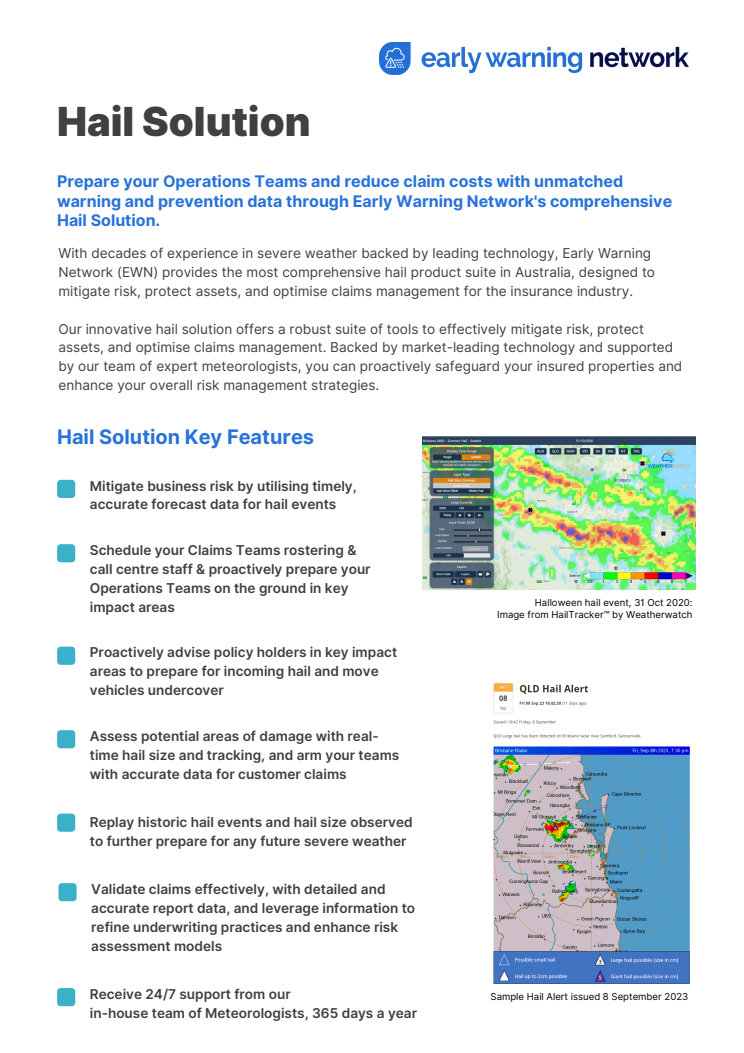
<style>
.page{position:relative;width:744px;height:1053px;background:#fff}
.page>*{position:absolute;margin:0;border:0;box-sizing:border-box;transform-origin:0 0}
.t1{font:900 40px "Inter";color:#404040}
.t2{font:700 20px "Inter";color:#2772db}
.t3{font:700 16px/19.8px "Inter";color:#2772db}
.t4{font:600 13.6px/18.9px "Inter";color:#404040}
.t5{font:13.6px/18.9px "Inter";color:#404040}
.t6{font:9.6px "Inter";color:#000}
</style>
<div class="page">
<img style="left:380px;top:43px;width:308px;height:31px">
<svg style="left:57px;top:544px;width:18px;height:18px"></svg>
<svg style="left:57px;top:813px;width:18px;height:18px"></svg>
<svg style="left:57px;top:646px;width:18px;height:18px"></svg>
<svg style="left:57px;top:730px;width:18px;height:18px"></svg>
<svg style="left:57px;top:480px;width:18px;height:18px"></svg>
<svg style="left:57px;top:988px;width:18px;height:18px"></svg>
<svg style="left:58px;top:883px;width:19px;height:18px"></svg>
<img style="left:493px;top:683px;width:197px;height:300px">
<img style="left:423px;top:436px;width:272px;height:153px">
<img style="left:646px;top:448px;width:45px;height:20px">
<h1 class="t1" style="left:57px;top:98px;width:255px">Hail Solution</h1>
<h5 class="t3" style="left:57px;top:171px;width:617px">Prepare your Operations Teams and reduce claim costs with unmatched warning and prevention data through Early Warning Network's comprehensive<br>Hail Solution.</h5>
<p class="t5" style="left:58px;top:243px;width:598px">With decades of experience in severe weather backed by leading technology, Early Warning<br>Network (EWN) provides the most comprehensive hail product suite in Australia, designed to mitigate risk, protect assets, and optimise claims management for the insurance industry.</p>
<h5 class="t5" style="left:58px;top:319px;width:625px">Our innovative hail solution offers a robust suite of tools to effectively mitigate risk, protect assets, and optimise claims management. Backed by market-leading technology and supported by our team of expert meteorologists, you can proactively safeguard your insured properties and enhance your overall risk management strategies.</h5>
<p class="t2" style="left:57px;top:424px;width:259px">Hail Solution Key Features</p>
<h4 class="t4" style="left:90px;top:476px;width:268px">Mitigate business risk by utilising timely, accurate forecast data for hail events</h4>
<p class="t4" style="left:90px;top:540px;width:282px">Schedule your Claims Teams rostering &amp; call centre staff &amp; proactively prepare your Operations Teams on the ground in key impact areas</p>
<h4 class="t4" style="left:90px;top:643px;width:309px">Proactively advise policy holders in key impact areas to prepare for incoming hail and move vehicles undercover</h4>
<p class="t4" style="left:90px;top:726px;width:311px">Assess potential areas of damage with real&shy;time hail size and tracking, and arm your teams with accurate data for customer claims</p>
<p class="t4" style="left:90px;top:812px;width:324px">Replay historic hail events and hail size observed to further prepare for any future severe weather</p>
<p class="t4" style="left:91px;top:879px;width:325px">Validate claims effectively, with detailed and accurate report data, and leverage information to refine underwriting practices and enhance risk assessment models</p>
<p class="t4" style="left:90px;top:984px;width:329px">Receive 24/7 support from our<br>in-house team of Meteorologists, 365 days a year</p>
<h4 class="t6" style="left:535px;top:596px;width:159px">Halloween hail event, 31 Oct 2020:</h4>
<h4 class="t6" style="left:497px;top:608px;width:197px">Image from HailTracker™️ by Weatherwatch</h4>
<h4 class="t6" style="left:491px;top:991px;width:199px">Sample Hail Alert issued 8 September 2023</h4>
</div>
